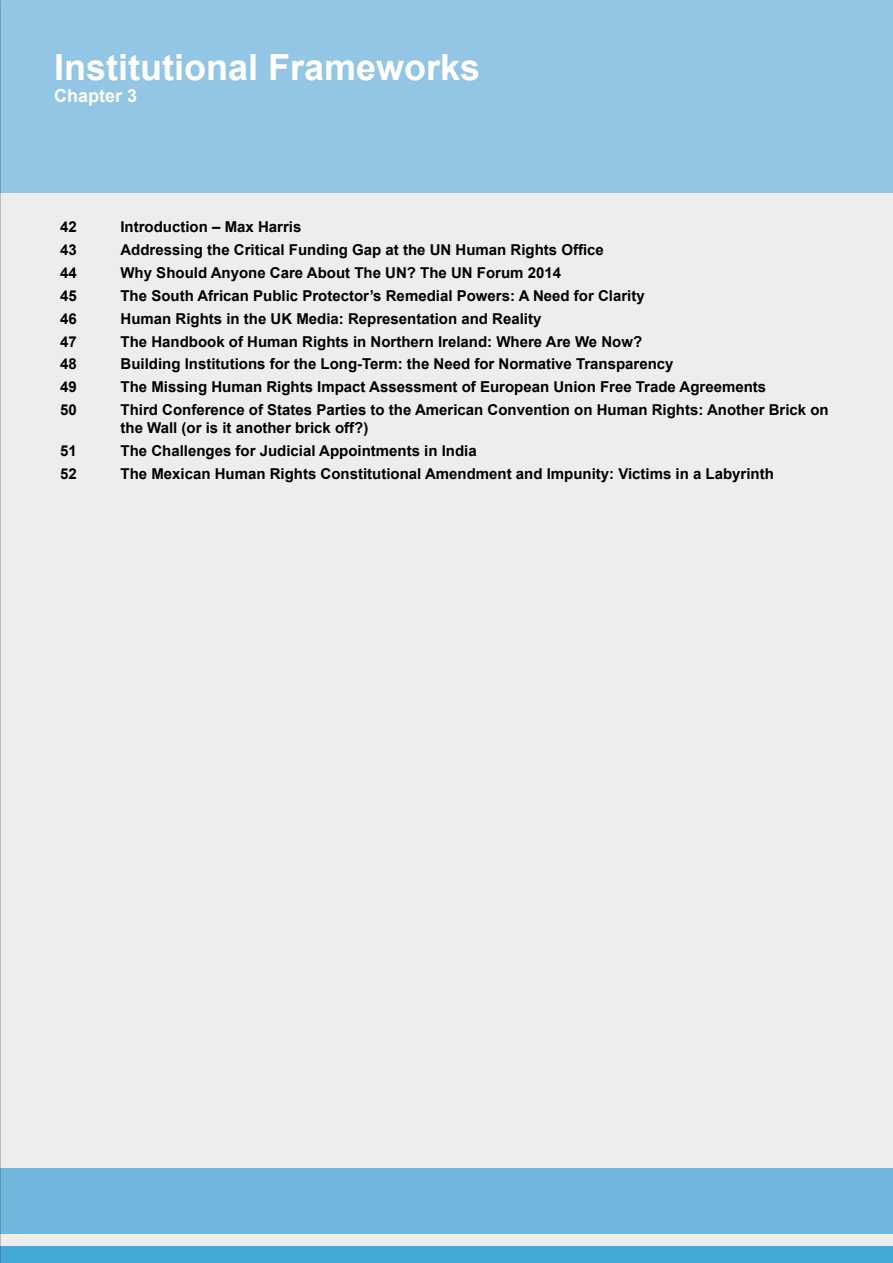
<style>
.page{position:relative;width:893px;height:1263px;background:#fff}
.page>*{position:absolute;margin:0;border:0;box-sizing:border-box;transform-origin:0 0}
.t1{font:700 36px "Arial";color:#fff}
.t2{font:700 18px "Arial";color:#fff}
.t3{font:700 15px/18px "Arial";color:#000}
</style>
<div class="page">
<div style="left:0;top:0;width:893px;height:214px;background:#93c5e4"></div>
<div style="left:0;top:194px;width:893px;height:1069px;background:#ededee"></div>
<div style="left:0;top:1246px;width:893px;height:17px;background:#43a9d7"></div>
<div style="left:0;top:1168px;width:893px;height:66px;background:#6fb6dd"></div>
<img style="left:0;top:0;width:1px;height:1098px">
<hr style="left:0;top:1033px;width:1px;height:65px;background:#93c5e4">
<h1 class="t1" style="left:54px;top:44px;width:428px">Institutional Frameworks</h1>
<p class="t2" style="left:54px;top:83px;width:85px">Chapter 3</p>
<p class="t3" style="left:60px;top:218px;width:18px">42</p>
<p class="t3" style="left:120px;top:218px;width:182px">Introduction – Max Harris</p>
<p class="t3" style="left:60px;top:241px;width:18px">43</p>
<p class="t3" style="left:120px;top:241px;width:485px">Addressing the Critical Funding Gap at the UN Human Rights Office</p>
<p class="t3" style="left:60px;top:264px;width:18px">44</p>
<p class="t3" style="left:120px;top:264px;width:442px">Why Should Anyone Care About The UN? The UN Forum 2014</p>
<p class="t3" style="left:60px;top:287px;width:18px">45</p>
<p class="t3" style="left:120px;top:287px;width:526px">The South African Public Protector’s Remedial Powers: A Need for Clarity</p>
<p class="t3" style="left:60px;top:310px;width:18px">46</p>
<p class="t3" style="left:120px;top:310px;width:422px">Human Rights in the UK Media: Representation and Reality</p>
<p class="t3" style="left:60px;top:333px;width:18px">47</p>
<p class="t3" style="left:120px;top:333px;width:523px">The Handbook of Human Rights in Northern Ireland: Where Are We Now?</p>
<p class="t3" style="left:60px;top:356px;width:18px">48</p>
<p class="t3" style="left:121px;top:356px;width:555px">Building Institutions for the Long-Term: the Need for Normative Transparency</p>
<p class="t3" style="left:60px;top:379px;width:18px">49</p>
<p class="t3" style="left:121px;top:379px;width:647px">The Missing Human Rights Impact Assessment of European Union Free Trade Agreements</p>
<p class="t3" style="left:60px;top:401px;width:18px">50</p>
<p class="t3" style="left:121px;top:401px;width:710px">Third Conference of States Parties to the American Convention on Human Rights: Another Brick on the Wall (or is it another brick off?)</p>
<p class="t3" style="left:60px;top:442px;width:18px">51</p>
<p class="t3" style="left:121px;top:442px;width:358px">The Challenges for Judicial Appointments in India</p>
<p class="t3" style="left:60px;top:465px;width:18px">52</p>
<p class="t3" style="left:121px;top:465px;width:655px">The Mexican Human Rights Constitutional Amendment and Impunity: Victims in a Labyrinth</p>
</div>
